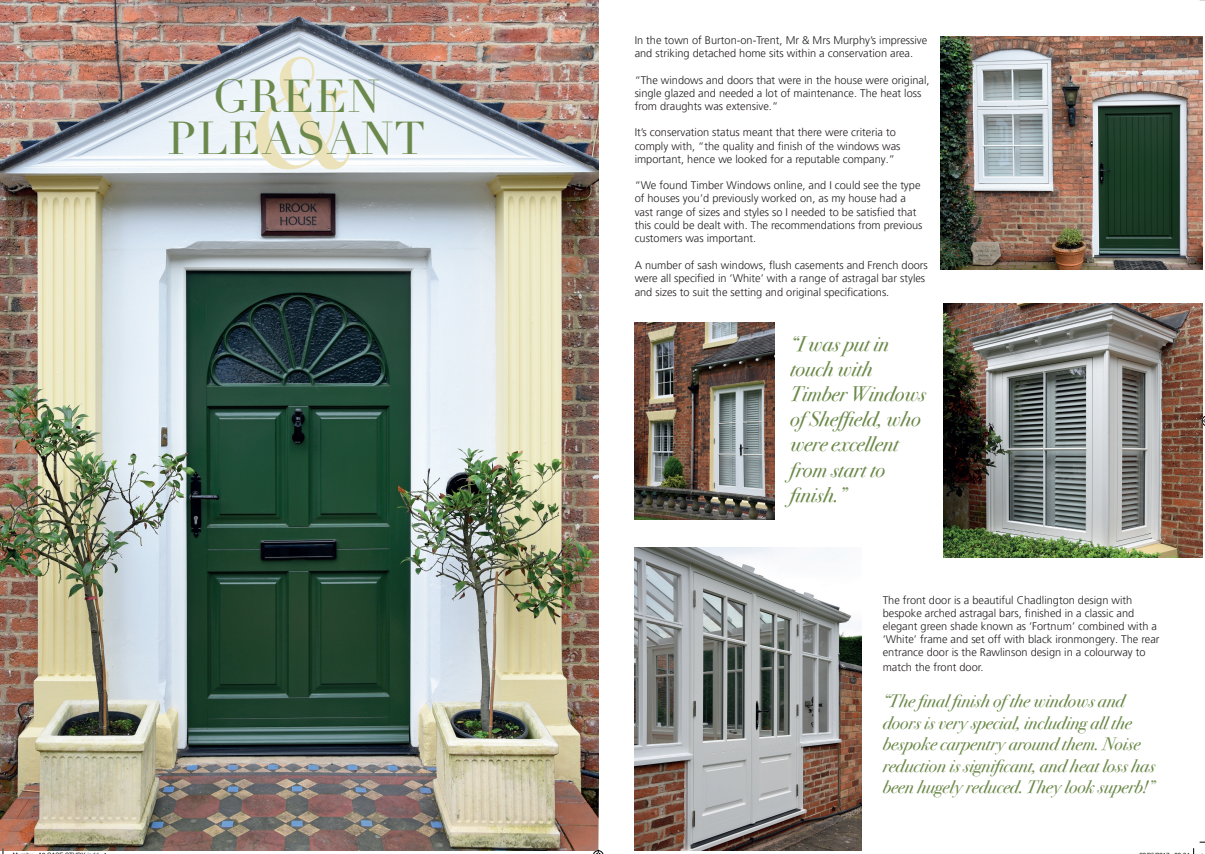
<style>
.page{position:relative;width:1205px;height:854px;background:#fff}
.page>*{position:absolute;margin:0;border:0;box-sizing:border-box;transform-origin:0 0}
.t1{font:152px "Didot";color:#ece2b9}
.t2{font:45px "Didot";letter-spacing:.02em;color:#6c894d}
.t3{font:italic 21px/25.2px "Bodoni Svty Two OSITCTT";color:#6b8949}
.t4{font:italic 18px/21.6px "Bodoni Svty Two OSITCTT";color:#6b8949}
.t5{font:300 11px/13.2px "Frutiger LT Pro";color:#231f20}
</style>
<div class="page">
<img style="left:0;top:0;width:598px;height:850px">
<img style="left:941px;top:37px;width:261px;height:232px">
<img style="left:635px;top:547px;width:227px;height:303px">
<img style="left:943px;top:303px;width:259px;height:254px">
<img style="left:635px;top:322px;width:139px;height:197px">
<svg style="left:0;top:848px;width:4px;height:6px"></svg>
<svg style="left:593px;top:849px;width:10px;height:4px"></svg>
<svg style="left:1201px;top:415px;width:4px;height:11px"></svg>
<svg style="left:13px;top:850px;width:93px;height:1px"></svg>
<h1 class="t1" style="left:244px;top:23px;width:120px">&amp;</h1>
<h2 class="t2" style="left:212px;top:69px;width:169px">GREEN</h2>
<h2 class="t2" style="left:167px;top:111px;width:259px">PLEASANT</h2>
<p class="t5" style="left:635px;top:34px;width:294px">In the town of Burton-on-Trent, Mr &amp; Mrs Murphy’s impressive and striking detached home sits within a conservation area.</p>
<p class="t5" style="left:635px;top:73px;width:296px">“The windows and doors that were in the house were original, single glazed and needed a lot of maintenance. The heat loss from draughts was extensive.”</p>
<p class="t5" style="left:635px;top:126px;width:267px">It’s conservation status meant that there were criteria to comply with, “the quality and finish of the windows was important, hence we looked for a reputable company.”</p>
<p class="t5" style="left:635px;top:179px;width:289px">“We found Timber Windows online, and I could see the type of houses you’d previously worked on, as my house had a vast range of sizes and styles so I needed to be satisfied that this could be dealt with. The recommendations from previous customers was important.</p>
<p class="t5" style="left:635px;top:258px;width:295px">A number of sash windows, flush casements and French doors were all specified in ‘White’ with a range of astragal bar styles</p>
<p class="t5" style="left:635px;top:286px;width:256px">and sizes to suit the setting and original specifications.</p>
<h3 class="t3" style="left:790px;top:331px;width:137px">“I was put in touch with<br>Timber Windows of Sheffield, who were excellent from start to finish.”</h3>
<p class="t5" style="left:883px;top:593px;width:278px">The front door is a beautiful Chadlington design with bespoke arched astragal bars, finished in a classic and elegant green shade known as ‘Fortnum’ combined with a ‘White’ frame and set off with black ironmongery. The rear entrance door is the Rawlinson design in a colourway to</p>
<p class="t5" style="left:883px;top:660px;width:102px">match the front door.</p>
<h3 class="t4" style="left:883px;top:690px;width:274px">“The final finish of the windows and doors is very special, including all the bespoke carpentry around them. Noise reduction is significant, and heat loss has been hugely reduced. They look superb!”</h3>
</div>
